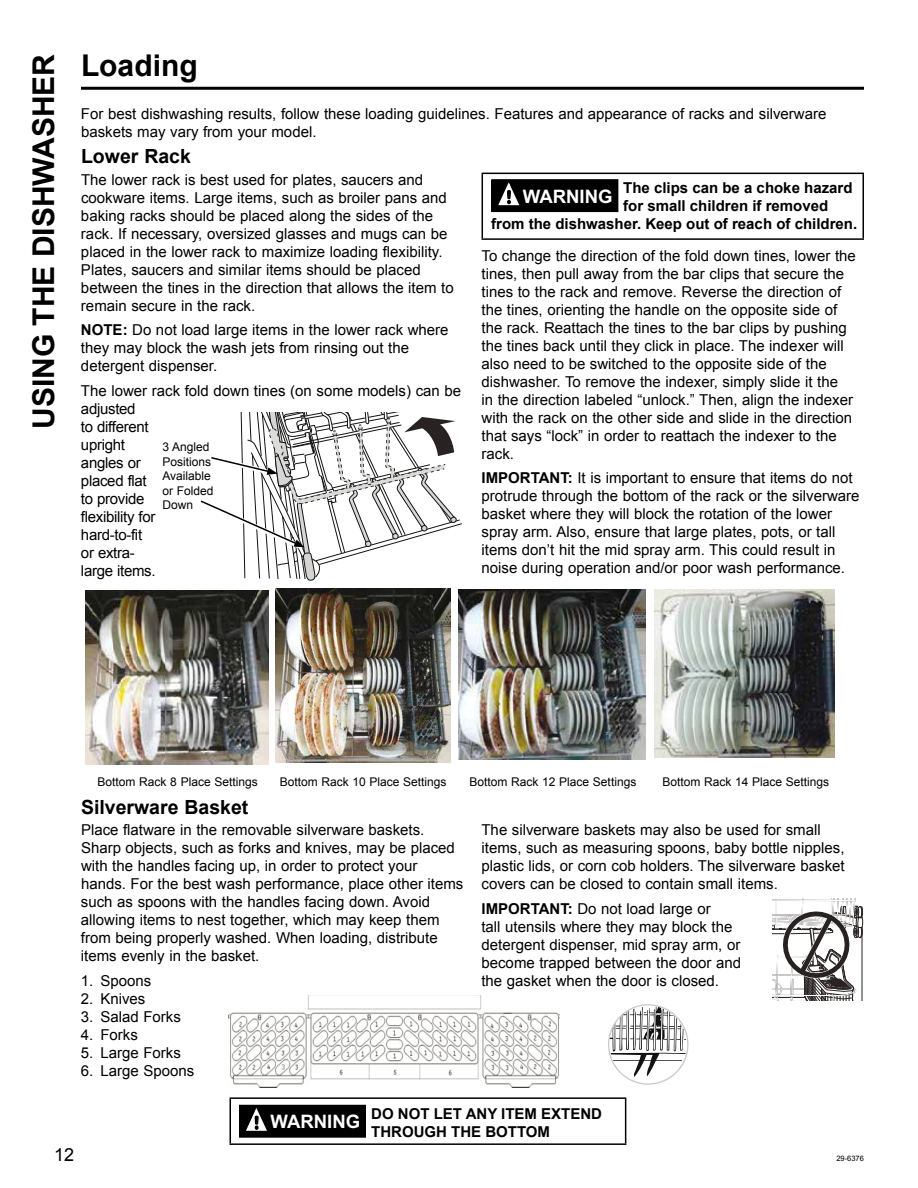
<style>
.page{position:relative;width:918px;height:1188px;background:#fff}
.page>*{position:absolute;margin:0;border:0;box-sizing:border-box;transform-origin:0 0}
.t1{font:700 30px "Arial";color:#000}
.t2{font:700 19.5px "Arial";color:#000}
.t3{font:700 18.6px "Arial";color:#fff}
.t4{font:18px "Arial";color:#000}
.t5{font:15px/18px "Arial";color:#000}
.t6{font:15px/18px "Arial";letter-spacing:-.02em;color:#000}
.t7{font:700 15px/18px "Arial";color:#000}
.t8{font:12px/14.4px "Arial";color:#000}
.t9{font:7.5px "Arial";color:#000}
.s1{font-weight:700}
</style>
<div class="page">
<hr style="left:81px;top:87px;width:783px;height:3px;background:#000">
<hr style="left:482px;top:173px;width:382px;height:1px;background:#000">
<hr style="left:482px;top:174px;width:1px;height:64px;background:#000">
<hr style="left:862px;top:174px;width:2px;height:64px;background:#000">
<hr style="left:482px;top:238px;width:382px;height:2px;background:#000">
<svg style="left:201px;top:413px;width:261px;height:168px"></svg>
<div style="left:492px;top:180px;width:126px;height:32px;background:#000"></div>
<div style="left:492px;top:179px;width:126px;height:33px;border:1px solid #000"></div>
<svg style="left:497px;top:180px;width:24px;height:26px"></svg>
<img style="left:268px;top:592px;width:1px;height:165px">
<img style="left:85px;top:590px;width:183px;height:175px">
<img style="left:459px;top:589px;width:187px;height:170px">
<img style="left:654px;top:590px;width:181px;height:167px">
<img style="left:275px;top:589px;width:176px;height:174px">
<svg style="left:608px;top:1004px;width:80px;height:81px"></svg>
<img style="left:229px;top:995px;width:330px;height:92px">
<svg style="left:773px;top:899px;width:90px;height:102px"></svg>
<hr style="left:230px;top:1097px;width:396px;height:2px;background:#000">
<hr style="left:230px;top:1099px;width:1px;height:44px;background:#000">
<hr style="left:625px;top:1099px;width:1px;height:44px;background:#000">
<hr style="left:230px;top:1143px;width:396px;height:2px;background:#000">
<div style="left:240px;top:1105px;width:126px;height:32px;background:#000"></div>
<svg style="left:246px;top:1108px;width:21px;height:23px"></svg>
<h1 class="t1" style="left:23px;top:429px;width:377px;rotate:-90deg">USING THE DISHWASHER</h1>
<h1 class="t1" style="left:81px;top:45px;width:118px">Loading</h1>
<p class="t5" style="left:81px;top:105px;width:747px">For best dishwashing results, follow these loading guidelines. Features and appearance of racks and silverware baskets may vary from your model.</p>
<h2 class="t2" style="left:81px;top:143px;width:111px">Lower Rack</h2>
<p class="t5" style="left:81px;top:170px;width:374px">The lower rack is best used for plates, saucers and cookware items. Large items, such as broiler pans and baking racks should be placed along the sides of the rack. If necessary, oversized glasses and mugs can be placed in the lower rack to maximize loading flexibility.<br>Plates, saucers and similar items should be placed between the tines in the direction that allows the item to remain secure in the rack.</p>
<p class="t5" style="left:81px;top:321px;width:369px"><span class="s1">NOTE:</span> Do not load large items in the lower rack where they may block the wash jets from rinsing out the detergent dispenser.</p>
<p class="t6" style="left:81px;top:382px;width:382px">The lower rack fold down tines (on some models) can be adjusted<br>to different<br>upright<br>angles or<br>placed flat<br>to provide<br>flexibility for<br>hard-to-fit<br>or extra-<br>large items.</p>
<p class="t7" style="left:623px;top:179px;width:231px">The clips can be a choke hazard</p>
<p class="t7" style="left:623px;top:197px;width:207px">for small children if removed</p>
<p class="t7" style="left:491px;top:215px;width:367px">from the dishwasher. Keep out of reach of children.</p>
<p class="t5" style="left:482px;top:246px;width:376px">To change the direction of the fold down tines, lower the tines, then pull away from the bar clips that secure the tines to the rack and remove. Reverse the direction of the tines, orienting the handle on the opposite side of the rack. Reattach the tines to the bar clips by pushing the tines back until they click in place. The indexer will also need to be switched to the opposite side of the dishwasher. To remove the indexer, simply slide it the<br>in the direction labeled “unlock.” Then, align the indexer with the rack on the other side and slide in the direction that says “lock” in order to reattach the indexer to the rack.</p>
<p class="t5" style="left:482px;top:469px;width:380px"><span class="s1">IMPORTANT:</span> It is important to ensure that items do not protrude through the bottom of the rack or the silverware basket where they will block the rotation of the lower spray arm. Also, ensure that large plates, pots, or tall items don’t hit the mid spray arm. This could result in noise during operation and/or poor wash performance.</p>
<p class="t3" style="left:523px;top:184px;width:91px">WARNING</p>
<p class="t8" style="left:162px;top:440px;width:53px">3 Angled<br>Positions<br>Available or Folded<br>Down</p>
<p class="t8" style="left:98px;top:775px;width:162px">Bottom Rack 8 Place Settings</p>
<p class="t8" style="left:280px;top:775px;width:168px">Bottom Rack 10 Place Settings</p>
<p class="t8" style="left:470px;top:775px;width:168px">Bottom Rack 12 Place Settings</p>
<p class="t8" style="left:662px;top:775px;width:168px">Bottom Rack 14 Place Settings</p>
<h2 class="t2" style="left:81px;top:794px;width:169px">Silverware Basket</h2>
<p class="t5" style="left:81px;top:821px;width:384px">Place flatware in the removable silverware baskets.<br>Sharp objects, such as forks and knives, may be placed with the handles facing up, in order to protect your hands. For the best wash performance, place other items such as spoons with the handles facing down. Avoid allowing items to nest together, which may keep them from being properly washed. When loading, distribute items evenly in the basket.</p>
<p class="t5" style="left:81px;top:972px;width:72px">1. Spoons</p>
<p class="t5" style="left:81px;top:990px;width:66px">2. Knives</p>
<p class="t5" style="left:81px;top:1008px;width:101px">3. Salad Forks</p>
<p class="t5" style="left:81px;top:1026px;width:59px">4. Forks</p>
<p class="t5" style="left:81px;top:1044px;width:101px">5. Large Forks</p>
<p class="t5" style="left:81px;top:1062px;width:115px">6. Large Spoons</p>
<p class="t5" style="left:482px;top:821px;width:365px">The silverware baskets may also be used for small items, such as measuring spoons, baby bottle nipples, plastic lids, or corn cob holders. The silverware basket covers can be closed to contain small items.</p>
<p class="t5" style="left:481px;top:900px;width:261px"><span class="s1">IMPORTANT:</span> Do not load large or<br>tall utensils where they may block the detergent dispenser, mid spray arm, or become trapped between the door and the gasket when the door is closed.</p>
<p class="t3" style="left:270px;top:1109px;width:91px">WARNING</p>
<p class="t7" style="left:371px;top:1105px;width:232px">DO NOT LET ANY ITEM EXTEND<br>THROUGH THE BOTTOM</p>
<p class="t4" style="left:54px;top:1143px;width:22px">12</p>
<p class="t9" style="left:836px;top:1153px;width:29px">29-6376</p>
</div>
